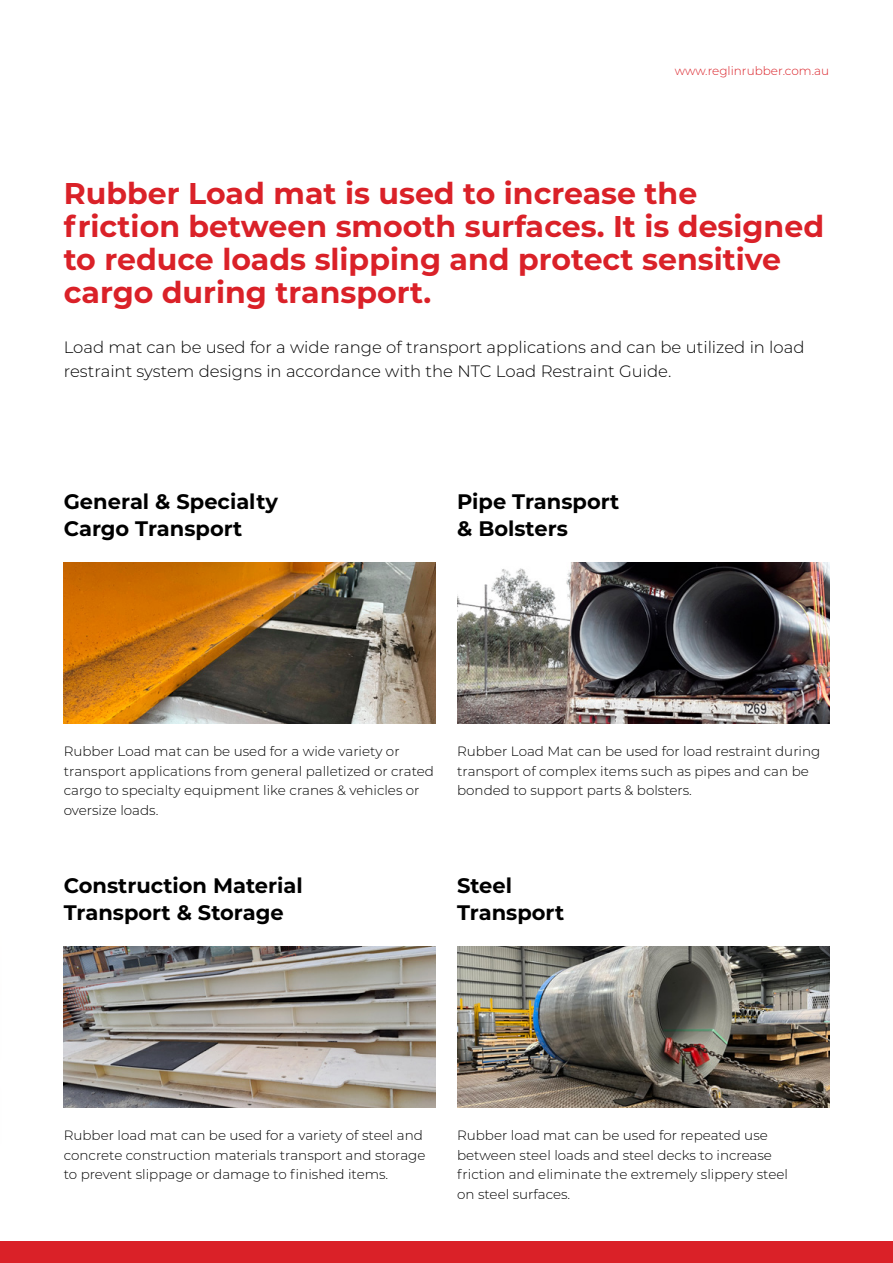
<style>
.page{position:relative;width:893px;height:1263px;background:#fff}
.page>*{position:absolute;margin:0;border:0;box-sizing:border-box;transform-origin:0 0}
.t1{font:700 30px/33px "Montserrat";color:#da2128}
.t2{font:700 21px/27px "Montserrat";color:#000}
.t3{font:300 16.5px/24px "Montserrat";color:#000}
.t4{font:300 13.5px/19.5px "Montserrat";color:#000}
.t5{font:300 12px "Montserrat";color:#da2128}
</style>
<div class="page">
<div style="left:0;top:1242px;width:893px;height:21px;background:#da2128"></div>
<img style="left:64px;top:562px;width:372px;height:161px">
<img style="left:64px;top:946px;width:372px;height:161px">
<img style="left:457px;top:562px;width:372px;height:161px">
<img style="left:457px;top:946px;width:372px;height:161px">
<p class="t5" style="left:675px;top:63px;width:156px">www.reglinrubber.com.au</p>
<h1 class="t1" style="left:64px;top:176px;width:762px">Rubber Load mat is used to increase the<br>friction between smooth surfaces. It is designed to reduce loads slipping and protect sensitive cargo during transport.</h1>
<p class="t3" style="left:64px;top:335px;width:742px">Load mat can be used for a wide range of transport applications and can be utilized in load restraint system designs in accordance with the NTC Load Restraint Guide.</p>
<h2 class="t2" style="left:64px;top:487px;width:216px">General &amp; Specialty<br>Cargo Transport</h2>
<h2 class="t2" style="left:457px;top:487px;width:164px">Pipe Transport &amp; Bolsters</h2>
<p class="t4" style="left:64px;top:741px;width:372px">Rubber Load mat can be used for a wide variety or transport applications from general palletized or crated cargo to specialty equipment like cranes &amp; vehicles or oversize loads.</p>
<p class="t4" style="left:457px;top:741px;width:365px">Rubber Load Mat can be used for load restraint during transport of complex items such as pipes and can be bonded to support parts &amp; bolsters.</p>
<h2 class="t2" style="left:64px;top:871px;width:240px">Construction Material<br>Transport &amp; Storage</h2>
<h2 class="t2" style="left:457px;top:871px;width:108px">Steel<br>Transport</h2>
<p class="t4" style="left:64px;top:1125px;width:363px">Rubber load mat can be used for a variety of steel and concrete construction materials transport and storage to prevent slippage or damage to finished items.</p>
<p class="t4" style="left:457px;top:1125px;width:332px">Rubber load mat can be used for repeated use between steel loads and steel decks to increase friction and eliminate the extremely slippery steel on steel surfaces.</p>
</div>
